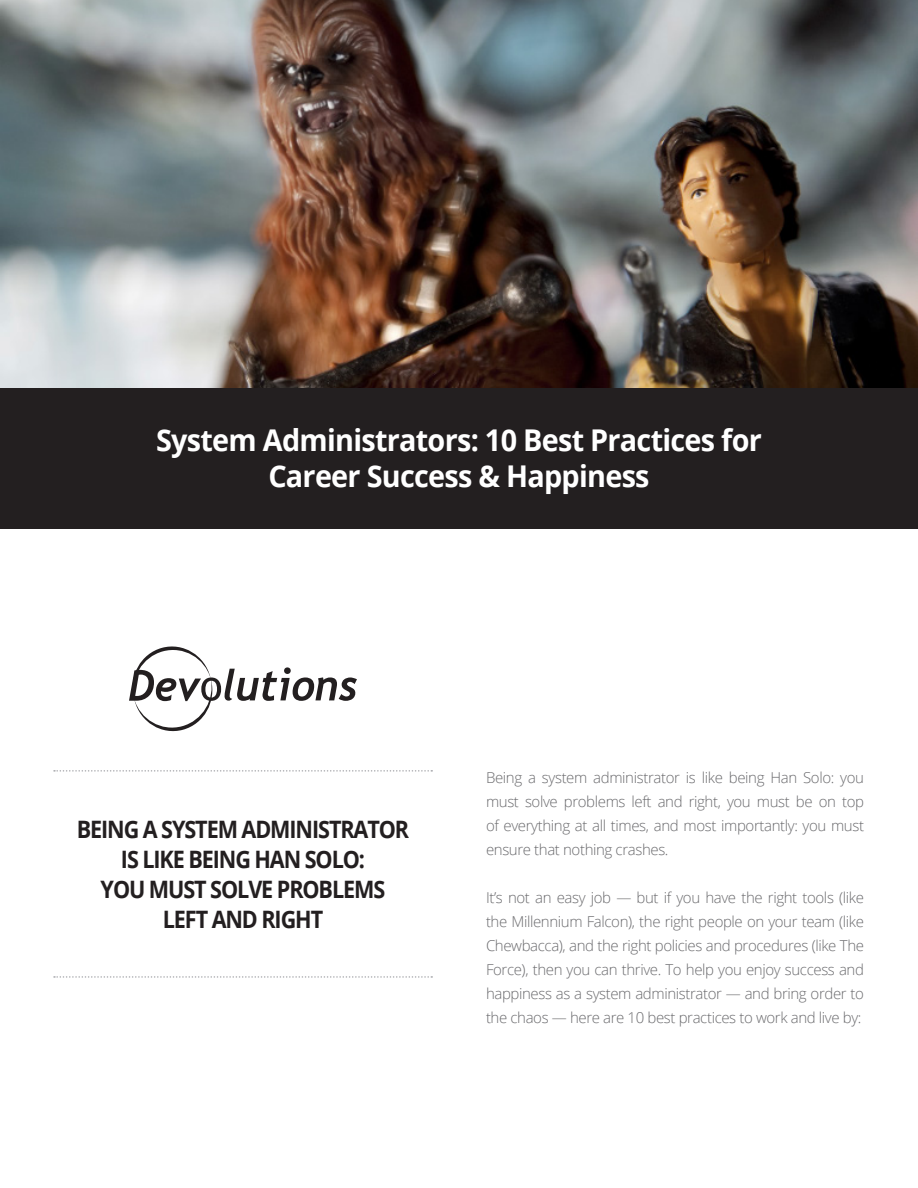
<style>
.page{position:relative;width:918px;height:1188px;background:#fff}
.page>*{position:absolute;margin:0;border:0;box-sizing:border-box;transform-origin:0 0}
.t1{font:700 30px "Open Sans";letter-spacing:-.025em;color:#fff;scale:.96 1}
.t2{font:700 24px "Open Sans";letter-spacing:-.05em;color:#231f20;scale:.9 1}
.t3{font:300 15px/24px "Open Sans";letter-spacing:-.025em;color:#6b6b6e;text-align:justify}
</style>
<div class="page">
<img style="left:0;top:0;width:918px;height:389px">
<div style="left:0;top:389px;width:918px;height:140px;background:#231f20"></div>
<svg style="left:54px;top:976px;width:378px;height:2px"></svg>
<svg style="left:54px;top:770px;width:378px;height:2px"></svg>
<svg style="left:129px;top:646px;width:228px;height:86px"></svg>
<p class="t1" style="left:156px;top:419px;width:633px">System Administrators: 10 Best Practices for</p>
<p class="t1" style="left:268px;top:455px;width:399px">Career Success &amp; Happiness</p>
<p class="t2" style="left:77px;top:812px;width:371px">BEING A SYSTEM ADMINISTRATOR</p>
<p class="t2" style="left:121px;top:842px;width:273px">IS LIKE BEING HAN SOLO:</p>
<p class="t2" style="left:101px;top:872px;width:318px">YOU MUST SOLVE PROBLEMS</p>
<p class="t2" style="left:163px;top:902px;width:180px">LEFT AND RIGHT</p>
<p class="t3" style="left:486px;top:765px;width:380px">Being a system administrator is like being Han Solo: you must solve problems left and right, you must be on top of everything at all times, and most importantly: you must ensure that nothing crashes.</p>
<p class="t3" style="left:486px;top:885px;width:380px">It’s not an easy job — but if you have the right tools (like the Millennium Falcon), the right people on your team (like Chewbacca), and the right policies and procedures (like The Force), then you can thrive. To help you enjoy success and happiness as a system administrator — and bring order to the chaos — here are 10 best practices to work and live by:</p>
</div>
